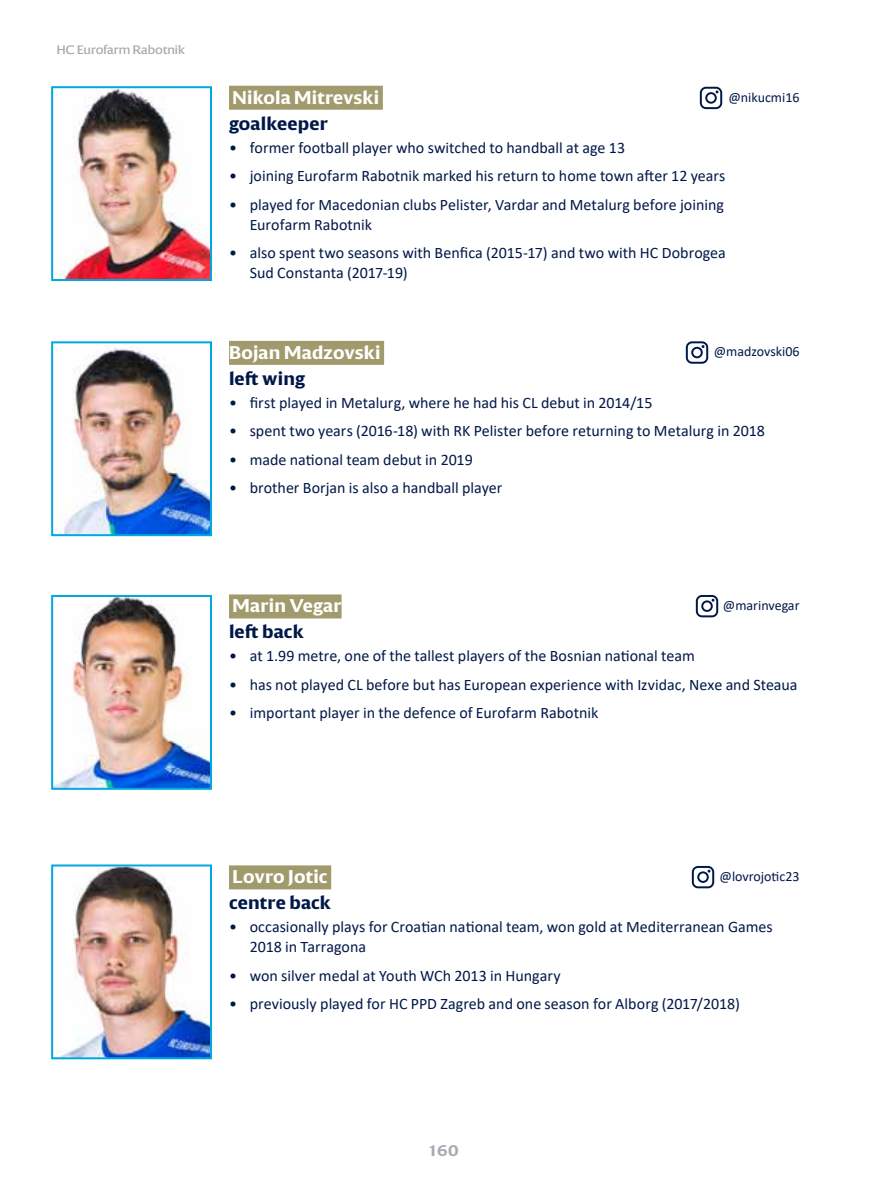
<style>
.page{position:relative;width:885px;height:1191px;background:#fff}
.page>*{position:absolute;margin:0;border:0;box-sizing:border-box;transform-origin:0 0}
.t1{font:700 18px "EHF";letter-spacing:.01em;color:#fff}
.t2{font:700 18px "EHF";letter-spacing:.01em;color:#001848}
.t3{font:16px/20px "Calibri";color:#001848}
.t4{font:700 15px "EHF";color:#a7acb2}
.t5{font:14px "Calibri";color:#001848}
.t6{font:12px "EHF";color:#a7a9ac}
</style>
<div class="page">
<div style="left:229px;top:86px;width:154px;height:24px;background:#a19a6c"></div>
<img style="left:61px;top:89px;width:148px;height:189px">
<div style="left:51px;top:86px;width:161px;height:195px;border:2px solid #00a9df"></div>
<div style="left:229px;top:341px;width:155px;height:24px;background:#a19a6c"></div>
<img style="left:64px;top:346px;width:145px;height:187px">
<div style="left:51px;top:341px;width:161px;height:195px;border:2px solid #00a9df"></div>
<div style="left:229px;top:594px;width:112px;height:24px;background:#a19a6c"></div>
<img style="left:54px;top:598px;width:155px;height:189px">
<div style="left:51px;top:595px;width:161px;height:195px;border:2px solid #00a9df"></div>
<div style="left:229px;top:865px;width:102px;height:24px;background:#a19a6c"></div>
<img style="left:59px;top:867px;width:150px;height:189px">
<div style="left:51px;top:864px;width:161px;height:195px;border:2px solid #00a9df"></div>
<svg style="left:699px;top:87px;width:23px;height:22px"></svg>
<svg style="left:685px;top:341px;width:23px;height:23px"></svg>
<svg style="left:695px;top:595px;width:23px;height:22px"></svg>
<svg style="left:691px;top:866px;width:23px;height:22px"></svg>
<p class="t6" style="left:57px;top:43px;width:130px">HC Eurofarm Rabotnik</p>
<p class="t1" style="left:232px;top:86px;width:148px">Nikola Mitrevski</p>
<p class="t2" style="left:229px;top:112px;width:100px">goalkeeper</p>
<p class="t3" style="left:229px;top:137px;width:397px">• former football player who switched to handball at age 13</p>
<p class="t3" style="left:229px;top:165px;width:498px">• joining Eurofarm Rabotnik marked his return to home town after 12 years</p>
<p class="t3" style="left:250px;top:194px;width:476px;text-indent:-21px">• played for Macedonian clubs Pelister, Vardar and Metalurg before joining<br>Eurofarm Rabotnik</p>
<p class="t3" style="left:250px;top:242px;width:477px;text-indent:-21px">• also spent two seasons with Benfica (2015-17) and two with HC Dobrogea<br>Sud Constanta (2017-19)</p>
<p class="t5" style="left:728px;top:87px;width:73px">@nikucmi16</p>
<p class="t1" style="left:229px;top:341px;width:153px">Bojan Madzovski</p>
<p class="t2" style="left:229px;top:367px;width:77px">left wing</p>
<p class="t3" style="left:229px;top:392px;width:425px">• first played in Metalurg, where he had his CL debut in 2014/15</p>
<p class="t3" style="left:229px;top:420px;width:537px">• spent two years (2016-18) with RK Pelister before returning to Metalurg in 2018</p>
<p class="t3" style="left:229px;top:449px;width:245px">• made national team debut in 2019</p>
<p class="t3" style="left:229px;top:477px;width:275px">• brother Borjan is also a handball player</p>
<p class="t5" style="left:713px;top:342px;width:87px">@madzovski06</p>
<p class="t1" style="left:232px;top:594px;width:110px">Marin Vegar</p>
<p class="t2" style="left:229px;top:620px;width:76px">left back</p>
<p class="t3" style="left:229px;top:645px;width:467px">• at 1.99 metre, one of the tallest players of the Bosnian national team</p>
<p class="t3" style="left:229px;top:674px;width:570px">• has not played CL before but has European experience with Izvidac, Nexe and Steaua</p>
<p class="t3" style="left:229px;top:702px;width:371px">• important player in the defence of Eurofarm Rabotnik</p>
<p class="t5" style="left:722px;top:595px;width:78px">@marinvegar</p>
<p class="t1" style="left:232px;top:865px;width:96px">Lovro Jotic</p>
<p class="t2" style="left:229px;top:891px;width:103px">centre back</p>
<p class="t3" style="left:250px;top:916px;width:524px;text-indent:-21px">• occasionally plays for Croatian national team, won gold at Mediterranean Games<br>2018 in Tarragona</p>
<p class="t3" style="left:229px;top:965px;width:333px">• won silver medal at Youth WCh 2013 in Hungary</p>
<p class="t3" style="left:229px;top:993px;width:512px">• previously played for HC PPD Zagreb and one season for Alborg (2017/2018)</p>
<p class="t5" style="left:719px;top:866px;width:82px">@lovrojotic23</p>
<p class="t4" style="left:427px;top:1141px;width:32px">160</p>
</div>
